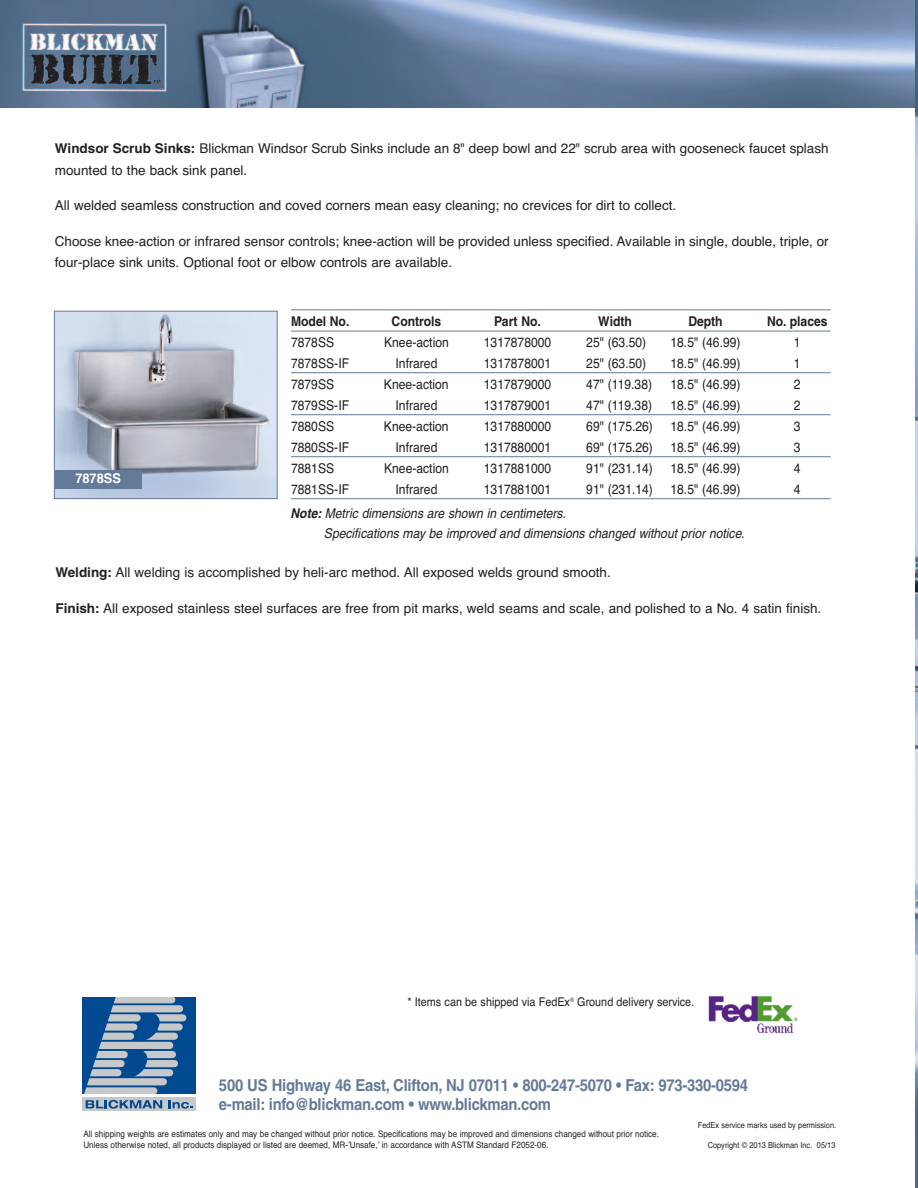
<style>
.page{position:relative;width:918px;height:1188px;background:#fff}
.page>*{position:absolute;margin:0;border:0;box-sizing:border-box;transform-origin:0 0}
.t1{font:700 16.5px/19.5px "Helvetica";letter-spacing:-.015em;color:#647a99;scale:.9 1}
.t2{font:13.5px/21.8px "Helvetica";color:#231f20}
.t3{font:13.5px "Helvetica";color:#231f20;scale:.9 1}
.t4{font:italic 13.5px/19.8px "Helvetica";color:#231f20;scale:.9 1}
.t5{font:700 13.5px "Helvetica";color:#231f20;scale:.9 1}
.t6{font:700 13.5px "Helvetica";color:#fff;scale:.95 1}
.t7{font:12px "Helvetica";color:#231f20;scale:.9 1}
.t8{font:9px/10.8px "Helvetica";color:#231f20;scale:.9 1}
.t9{font:8.25px "Helvetica";color:#231f20;scale:.9 1}
.s1{font-weight:700}
</style>
<div class="page">
<img style="left:0;top:0;width:916px;height:108px">
<svg style="left:116px;top:997px;width:80px;height:97px;fill:#014990"></svg>
<div style="left:111px;top:1005px;width:69px;height:7px;background:#c7c8ca"></div>
<div style="left:112px;top:996px;width:60px;height:7px;background:#c7c8ca"></div>
<div style="left:99px;top:1042px;width:71px;height:7px;background:#c7c8ca"></div>
<div style="left:105px;top:1023px;width:29px;height:8px;background:#c7c8ca"></div>
<div style="left:159px;top:1023px;width:20px;height:8px;background:#c7c8ca"></div>
<div style="left:153px;top:1014px;width:30px;height:7px;background:#c7c8ca"></div>
<div style="left:108px;top:1014px;width:29px;height:7px;background:#c7c8ca"></div>
<div style="left:147px;top:1033px;width:27px;height:7px;background:#c7c8ca"></div>
<div style="left:102px;top:1033px;width:29px;height:7px;background:#c7c8ca"></div>
<div style="left:87px;top:1078px;width:76px;height:7px;background:#c7c8ca"></div>
<div style="left:147px;top:1060px;width:28px;height:7px;background:#c7c8ca"></div>
<div style="left:93px;top:1060px;width:28px;height:7px;background:#c7c8ca"></div>
<div style="left:96px;top:1051px;width:28px;height:7px;background:#c7c8ca"></div>
<div style="left:145px;top:1051px;width:27px;height:7px;background:#c7c8ca"></div>
<div style="left:90px;top:1069px;width:28px;height:7px;background:#c7c8ca"></div>
<div style="left:133px;top:1069px;width:37px;height:7px;background:#c7c8ca"></div>
<div style="left:86px;top:1087px;width:68px;height:7px;background:#c7c8ca"></div>
<svg style="left:123px;top:1050px;width:27px;height:28px"></svg>
<svg style="left:135px;top:1013px;width:27px;height:28px"></svg>
<svg style="left:82px;top:996px;width:34px;height:98px"></svg>
<div style="left:82px;top:1097px;width:114px;height:14px;background:#c7c8ca"></div>
<svg style="left:86px;top:1100px;width:76px;height:9px"></svg>
<svg style="left:169px;top:1100px;width:24px;height:9px"></svg>
<img style="left:708px;top:996px;width:90px;height:38px">
<img style="left:916px;top:0;width:2px;height:1188px">
<hr style="left:291px;top:309px;width:540px;height:1px;background:#647a99">
<hr style="left:291px;top:331px;width:540px;height:1px;background:#647a99">
<hr style="left:291px;top:372px;width:540px;height:1px;background:#647a99">
<hr style="left:291px;top:414px;width:540px;height:1px;background:#647a99">
<hr style="left:291px;top:456px;width:540px;height:1px;background:#647a99">
<hr style="left:291px;top:498px;width:540px;height:1px;background:#647a99">
<img style="left:56px;top:313px;width:220px;height:184px">
<div style="left:54px;top:311px;width:224px;height:188px;border:1px solid #647a99"></div>
<div style="left:55px;top:470px;width:87px;height:18px;background:#647a99"></div>
<p class="t2" style="left:55px;top:138px;width:775px"><span class="s1">Windsor Scrub Sinks:</span> Blickman Windsor Scrub Sinks include an 8" deep bowl and 22" scrub area with gooseneck faucet splash mounted to the back sink panel.</p>
<p class="t2" style="left:55px;top:195px;width:623px">All welded seamless construction and coved corners mean easy cleaning; no crevices for dirt to collect.</p>
<p class="t2" style="left:55px;top:230px;width:775px">Choose knee-action or infrared sensor controls; knee-action will be provided unless specified. Available in single, double, triple, or four-place sink units. Optional foot or elbow controls are available.</p>
<p class="t6" style="left:75px;top:473px;width:50px">7878SS</p>
<p class="t5" style="left:291px;top:316px;width:66px">Model No.</p>
<p class="t5" style="left:392px;top:316px;width:57px">Controls</p>
<p class="t5" style="left:494px;top:316px;width:53px">Part No.</p>
<p class="t5" style="left:598px;top:316px;width:39px">Width</p>
<p class="t5" style="left:688px;top:316px;width:40px">Depth</p>
<p class="t5" style="left:767px;top:316px;width:69px">No. places</p>
<p class="t3" style="left:291px;top:334px;width:50px">7878SS</p>
<p class="t3" style="left:384px;top:334px;width:74px">Knee-action</p>
<p class="t3" style="left:484px;top:334px;width:77px">1317878000</p>
<p class="t3" style="left:586px;top:334px;width:68px">25" (63.50)</p>
<p class="t3" style="left:670px;top:334px;width:79px">18.5" (46.99)</p>
<p class="t3" style="left:794px;top:334px;width:9px">1</p>
<p class="t3" style="left:291px;top:355px;width:66px">7878SS-IF</p>
<p class="t3" style="left:396px;top:355px;width:48px">Infrared</p>
<p class="t3" style="left:484px;top:355px;width:77px">1317878001</p>
<p class="t3" style="left:586px;top:355px;width:68px">25" (63.50)</p>
<p class="t3" style="left:670px;top:355px;width:79px">18.5" (46.99)</p>
<p class="t3" style="left:794px;top:355px;width:9px">1</p>
<p class="t3" style="left:291px;top:376px;width:50px">7879SS</p>
<p class="t3" style="left:384px;top:376px;width:74px">Knee-action</p>
<p class="t3" style="left:484px;top:376px;width:77px">1317879000</p>
<p class="t3" style="left:586px;top:376px;width:75px">47" (119.38)</p>
<p class="t3" style="left:670px;top:376px;width:79px">18.5" (46.99)</p>
<p class="t3" style="left:794px;top:376px;width:9px">2</p>
<p class="t3" style="left:291px;top:397px;width:66px">7879SS-IF</p>
<p class="t3" style="left:396px;top:397px;width:48px">Infrared</p>
<p class="t3" style="left:484px;top:397px;width:77px">1317879001</p>
<p class="t3" style="left:586px;top:397px;width:75px">47" (119.38)</p>
<p class="t3" style="left:670px;top:397px;width:79px">18.5" (46.99)</p>
<p class="t3" style="left:794px;top:397px;width:9px">2</p>
<p class="t3" style="left:291px;top:418px;width:50px">7880SS</p>
<p class="t3" style="left:384px;top:418px;width:74px">Knee-action</p>
<p class="t3" style="left:484px;top:418px;width:77px">1317880000</p>
<p class="t3" style="left:586px;top:418px;width:76px">69" (175.26)</p>
<p class="t3" style="left:670px;top:418px;width:79px">18.5" (46.99)</p>
<p class="t3" style="left:794px;top:418px;width:9px">3</p>
<p class="t3" style="left:291px;top:439px;width:66px">7880SS-IF</p>
<p class="t3" style="left:396px;top:439px;width:48px">Infrared</p>
<p class="t3" style="left:484px;top:439px;width:77px">1317880001</p>
<p class="t3" style="left:586px;top:439px;width:76px">69" (175.26)</p>
<p class="t3" style="left:670px;top:439px;width:79px">18.5" (46.99)</p>
<p class="t3" style="left:794px;top:439px;width:9px">3</p>
<p class="t3" style="left:291px;top:460px;width:50px">7881SS</p>
<p class="t3" style="left:384px;top:460px;width:74px">Knee-action</p>
<p class="t3" style="left:484px;top:460px;width:77px">1317881000</p>
<p class="t3" style="left:586px;top:460px;width:76px">91" (231.14)</p>
<p class="t3" style="left:670px;top:460px;width:79px">18.5" (46.99)</p>
<p class="t3" style="left:794px;top:460px;width:9px">4</p>
<p class="t3" style="left:291px;top:481px;width:66px">7881SS-IF</p>
<p class="t3" style="left:396px;top:481px;width:48px">Infrared</p>
<p class="t3" style="left:484px;top:481px;width:77px">1317881001</p>
<p class="t3" style="left:586px;top:481px;width:76px">91" (231.14)</p>
<p class="t3" style="left:670px;top:481px;width:79px">18.5" (46.99)</p>
<p class="t3" style="left:794px;top:481px;width:9px">4</p>
<p class="t4" style="left:324px;top:505px;width:469px;text-indent:-33px"><span class="s1">Note:</span> Metric dimensions are shown in centimeters.<br>Specifications may be improved and dimensions changed without prior notice.</p>
<p class="t2" style="left:56px;top:562px;width:557px"><span class="s1">Welding:</span> All welding is accomplished by heli-arc method. All exposed welds ground smooth.</p>
<p class="t2" style="left:55px;top:597px;width:767px"><span class="s1">Finish:</span> All exposed stainless steel surfaces are free from pit marks, weld seams and scale, and polished to a No. 4 satin finish.</p>
<p class="t7" style="left:407px;top:995px;width:320px">* Items can be shipped via FedEx<sup>®</sup> Ground delivery service.</p>
<p class="t1" style="left:219px;top:1077px;width:589px">500 US Highway 46 East, Clifton, NJ 07011 • 800-247-5070 • Fax: 973-330-0594 e-mail: info@blickman.com • www.blickman.com</p>
<p class="t9" style="left:698px;top:1120px;width:155px">FedEx service marks used by permission.</p>
<p class="t8" style="left:83px;top:1128px;width:641px">All shipping weights are estimates only and may be changed without prior notice. Specifications may be improved and dimensions changed without prior notice.<br>Unless otherwise noted, all products displayed or listed are deemed, MR-’Unsafe,’ in accordance with ASTM Standard F2052-06.</p>
<p class="t9" style="left:708px;top:1140px;width:144px">Copyright © 2013 Blickman Inc. 05/13</p>
</div>
